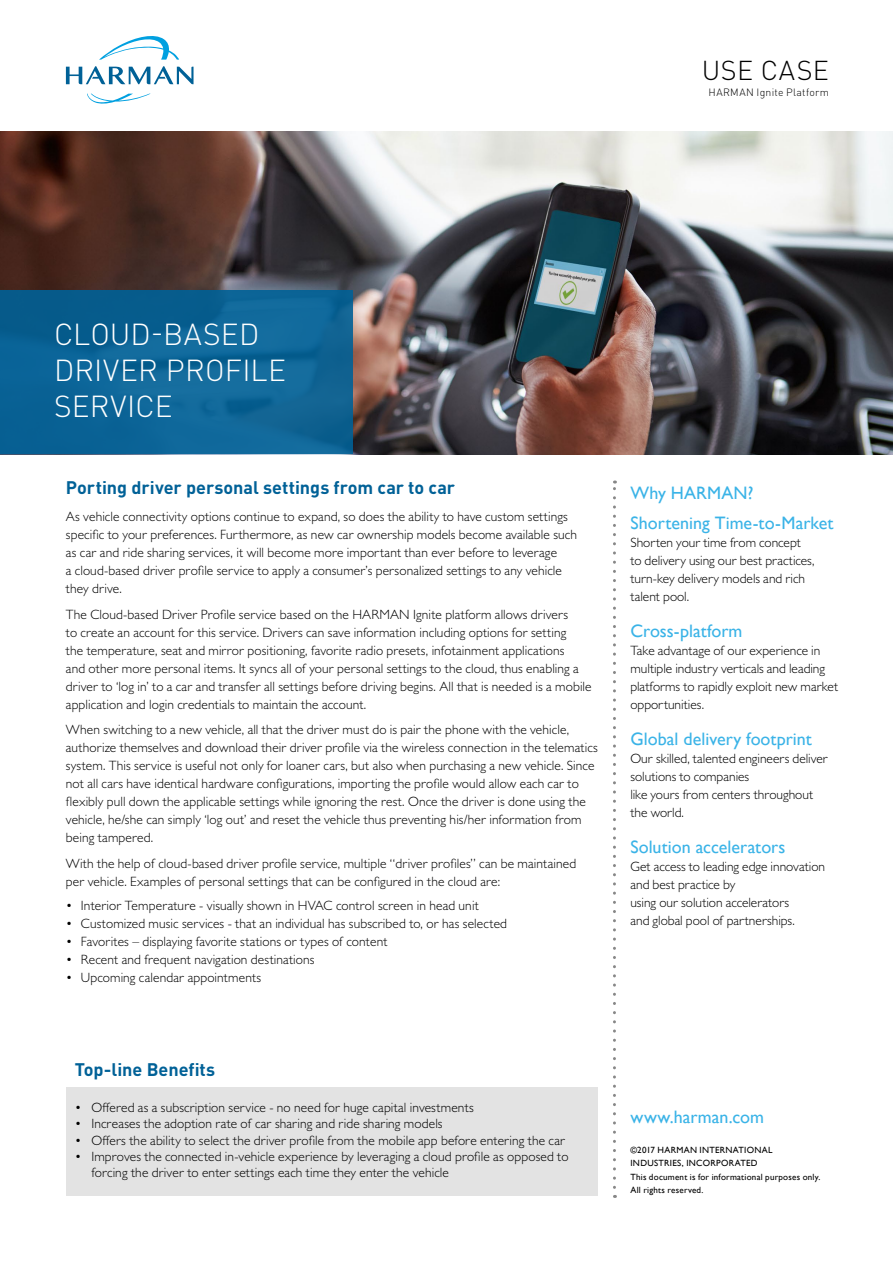
<style>
.page{position:relative;width:893px;height:1263px;background:#fff}
.page>*{position:absolute;margin:0;border:0;box-sizing:border-box;transform-origin:0 0}
.t1{font:300 30px/36px "DIN Pro";letter-spacing:.005em;color:#fff}
.t2{font:300 27px "DIN Pro";letter-spacing:.015em;color:#000}
.t3{font:18px/30px "Gill Sans";color:#3ab3e7}
.t4{font:700 18px "DIN Pro";color:#006197}
.t5{font:300 13.5px/18px "Gill Sans MT Pro";letter-spacing:.01em;color:#000}
.t6{font:300 10.5px "DIN Pro";letter-spacing:.025em;color:#000}
.t7{font:9px/13.5px "Gill Sans";letter-spacing:.025em;color:#000}
</style>
<div class="page">
<img style="left:1px;top:132px;width:891px;height:322px">
<svg style="left:99px;top:36px;width:80px;height:24px"></svg>
<svg style="left:87px;top:94px;width:63px;height:10px"></svg>
<svg style="left:66px;top:66px;width:128px;height:18px"></svg>
<svg style="left:613px;top:480px;width:3px;height:707px"></svg>
<div style="left:0;top:290px;width:353px;height:164px;background:#0c6496"></div>
<div style="left:66px;top:1087px;width:532px;height:108px;background:#e3e3e3"></div>
<h2 class="t2" style="left:702px;top:49px;width:129px">USE CASE</h2>
<p class="t6" style="left:708px;top:84px;width:122px">HARMAN Ignite Platform</p>
<h1 class="t1" style="left:54px;top:314px;width:233px">CLOUD-BASED<br>DRIVER PROFILE<br>SERVICE</h1>
<h3 class="t4" style="left:66px;top:473px;width:391px">Porting driver personal settings from car to car</h3>
<p class="t5" style="left:66px;top:507px;width:513px">As vehicle connectivity options continue to expand, so does the ability to have custom settings specific to your preferences. Furthermore, as new car ownership models become available such as car and ride sharing services, it will become more important than ever before to leverage<br>a cloud-based driver profile service to apply a consumer’s personalized settings to any vehicle they drive.</p>
<p class="t5" style="left:66px;top:605px;width:527px">The Cloud-based Driver Profile service based on the HARMAN Ignite platform allows drivers<br>to create an account for this service. Drivers can save information including options for setting<br>the temperature, seat and mirror positioning, favorite radio presets, infotainment applications<br>and other more personal items. It syncs all of your personal settings to the cloud, thus enabling a driver to ‘log in’ to a car and transfer all settings before driving begins. All that is needed is a mobile application and login credentials to maintain the account.</p>
<p class="t5" style="left:66px;top:720px;width:533px">When switching to a new vehicle, all that the driver must do is pair the phone with the vehicle, authorize themselves and download their driver profile via the wireless connection in the telematics system. This service is useful not only for loaner cars, but also when purchasing a new vehicle. Since not all cars have identical hardware configurations, importing the profile would allow each car to flexibly pull down the applicable settings while ignoring the rest. Once the driver is done using the vehicle, he/she can simply ‘log out’ and reset the vehicle thus preventing his/her information from being tampered.</p>
<p class="t5" style="left:66px;top:854px;width:512px">With the help of cloud-based driver profile service, multiple “driver profiles” can be maintained per vehicle. Examples of personal settings that can be configured in the cloud are:</p>
<p class="t5" style="left:66px;top:896px;width:415px">• Interior Temperature - visually shown in HVAC control screen in head unit</p>
<p class="t5" style="left:66px;top:914px;width:443px">• Customized music services - that an individual has subscribed to, or has selected</p>
<p class="t5" style="left:66px;top:932px;width:323px">• Favorites – displaying favorite stations or types of content</p>
<p class="t5" style="left:66px;top:950px;width:250px">• Recent and frequent navigation destinations</p>
<p class="t5" style="left:66px;top:968px;width:197px">• Upcoming calendar appointments</p>
<h3 class="t4" style="left:75px;top:1055px;width:142px">Top-line Benefits</h3>
<p class="t5" style="left:75px;top:1098px;width:400px">• Offered as a subscription service - no need for huge capital investments</p>
<p class="t5" style="left:75px;top:1114px;width:369px">• Increases the adoption rate of car sharing and ride sharing models</p>
<p class="t5" style="left:75px;top:1131px;width:492px">• Offers the ability to select the driver profile from the mobile app before entering the car</p>
<p class="t5" style="left:91px;top:1148px;width:479px;line-height:16.2px;text-indent:-16px">• Improves the connected in-vehicle experience by leveraging a cloud profile as opposed to forcing the driver to enter settings each time they enter the vehicle</p>
<h3 class="t3" style="left:630px;top:478px;width:205px">Why HARMAN?<br>Shortening Time-to-Market</h3>
<p class="t5" style="left:630px;top:533px;width:186px">Shorten your time from concept to delivery using our best practices, turn-key delivery models and rich talent pool.</p>
<h3 class="t3" style="left:630px;top:616px;width:114px">Cross-platform</h3>
<p class="t5" style="left:630px;top:641px;width:209px">Take advantage of our experience in multiple industry verticals and leading platforms to rapidly exploit new market opportunities.</p>
<h3 class="t3" style="left:630px;top:724px;width:183px">Global delivery footprint</h3>
<p class="t5" style="left:630px;top:749px;width:199px">Our skilled, talented engineers deliver solutions to companies<br>like yours from centers throughout the world.</p>
<h3 class="t3" style="left:630px;top:832px;width:157px">Solution accelerators</h3>
<p class="t5" style="left:630px;top:857px;width:196px">Get access to leading edge innovation and best practice by<br>using our solution accelerators<br>and global pool of partnerships.</p>
<h3 class="t3" style="left:630px;top:1102px;width:135px">www.harman.com</h3>
<p class="t7" style="left:630px;top:1143px;width:192px">©2017 HARMAN INTERNATIONAL<br>INDUSTRIES, INCORPORATED<br>This document is for informational purposes only.<br>All rights reserved.</p>
</div>
